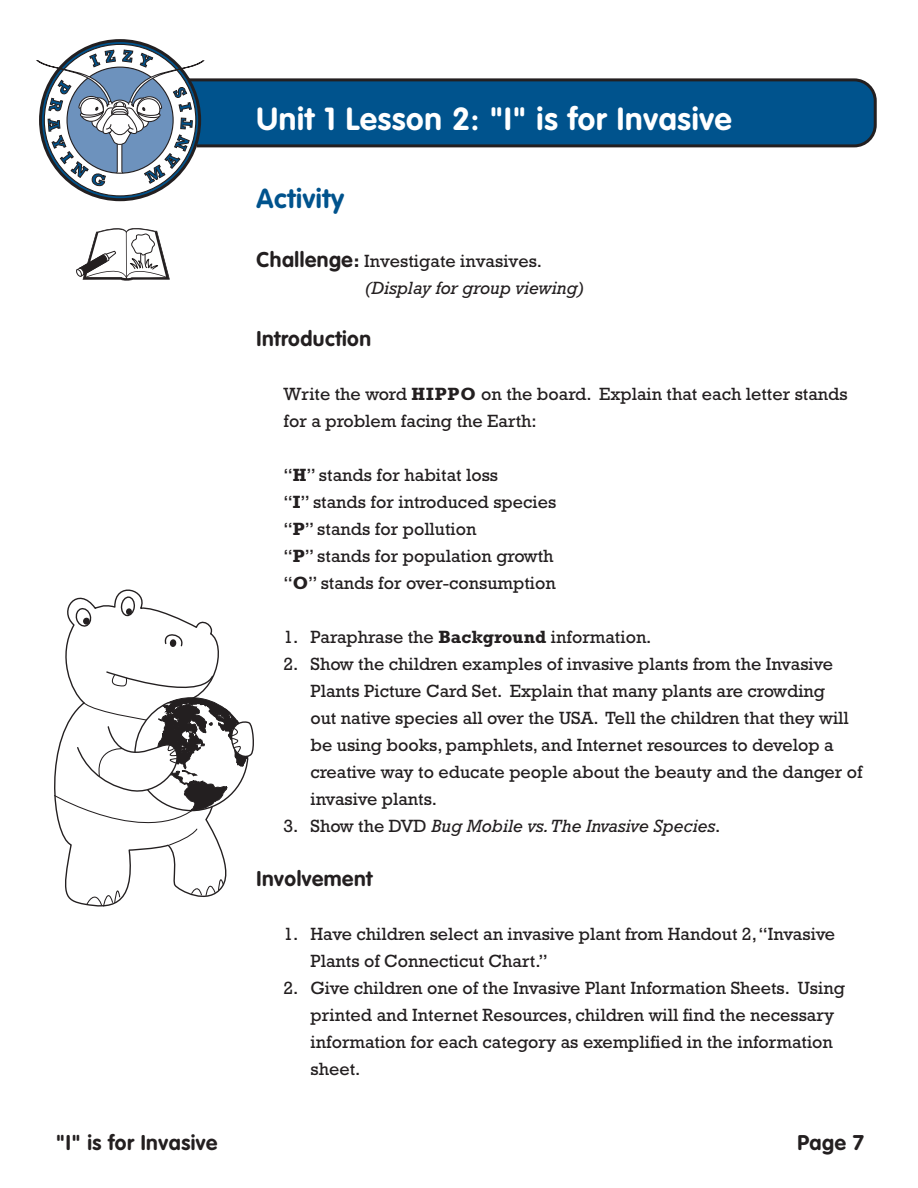
<style>
.page{position:relative;width:918px;height:1188px;background:#fff}
.page>*{position:absolute;margin:0;border:0;box-sizing:border-box;transform-origin:0 0}
.t1{font:700 31.5px "VAG Rounded";letter-spacing:.025em;color:#fff}
.t2{font:700 27px "VAG Rounded";letter-spacing:.025em;color:#00538d}
.t3{font:700 21px "VAG Rounded";letter-spacing:.025em;color:#231f20}
.t4{font:18px/27px "Rockwell";color:#231f20}
.t5{font:italic 18px/27px "Rockwell";color:#231f20}
.s1{font-family:"VAG Rounded";font-weight:700;font-style:normal;font-size:21px}
.s2{font-weight:700;font-style:normal}
.s3{font-style:normal}
.s4{font-weight:700}
</style>
<div class="page">
<svg style="left:205px;top:78px;width:672px;height:70px;background:#085185"></svg>
<svg style="left:36px;top:39px;width:169px;height:163px"></svg>
<svg style="left:76px;top:228px;width:94px;height:53px"></svg>
<svg style="left:54px;top:596px;width:200px;height:311px"></svg>
<p class="t3" style="left:56px;top:1130px;width:163px">"I" is for Invasive</p>
<h1 class="t1" style="left:256px;top:101px;width:477px">Unit 1 Lesson 2: "I" is for Invasive</h1>
<h2 class="t2" style="left:256px;top:182px;width:89px">Activity</h2>
<p class="t5" style="left:364px;top:247px;width:221px;text-indent:-108px"><span class="s1">Challenge</span><span class="s2">:</span> <span class="s3">Investigate invasives. </span>(Display for group viewing)</p>
<p class="t3" style="left:256px;top:327px;width:116px">Introduction</p>
<p class="t4" style="left:284px;top:381px;width:566px">Write the word <span class="s4">HIPPO</span> on the board. Explain that each letter stands for a problem facing the Earth:</p>
<p class="t4" style="left:284px;top:462px;width:274px">“<span class="s4">H</span>” stands for habitat loss<br>“<span class="s4">I</span>” stands for introduced species “<span class="s4">P</span>” stands for pollution<br>“<span class="s4">P</span>” stands for population growth “<span class="s4">O</span>” stands for over-consumption</p>
<p class="t4" style="left:283px;top:624px;width:370px">1. Paraphrase the <span class="s4">Background</span> information.</p>
<p class="t4" style="left:310px;top:651px;width:554px;text-indent:-27px">2. Show the children examples of invasive plants from the Invasive Plants Picture Card Set. Explain that many plants are crowding<br>out native species all over the USA. Tell the children that they will be using books, pamphlets, and Internet resources to develop a creative way to educate people about the beauty and the danger of invasive plants.</p>
<p class="t5" style="left:284px;top:813px;width:438px"><span class="s3">3. Show the DVD</span> Bug Mobile vs. The Invasive Species<span class="s3">.</span></p>
<p class="t3" style="left:256px;top:867px;width:118px">Involvement</p>
<p class="t4" style="left:310px;top:921px;width:526px;text-indent:-27px">1. Have children select an invasive plant from Handout 2, “Invasive<br>Plants of Connecticut Chart.”</p>
<p class="t4" style="left:310px;top:975px;width:536px;text-indent:-27px">2. Give children one of the Invasive Plant Information Sheets. Using printed and Internet Resources, children will find the necessary information for each category as exemplified in the information sheet.</p>
<p class="t3" style="left:797px;top:1130px;width:68px">Page 7</p>
</div>
